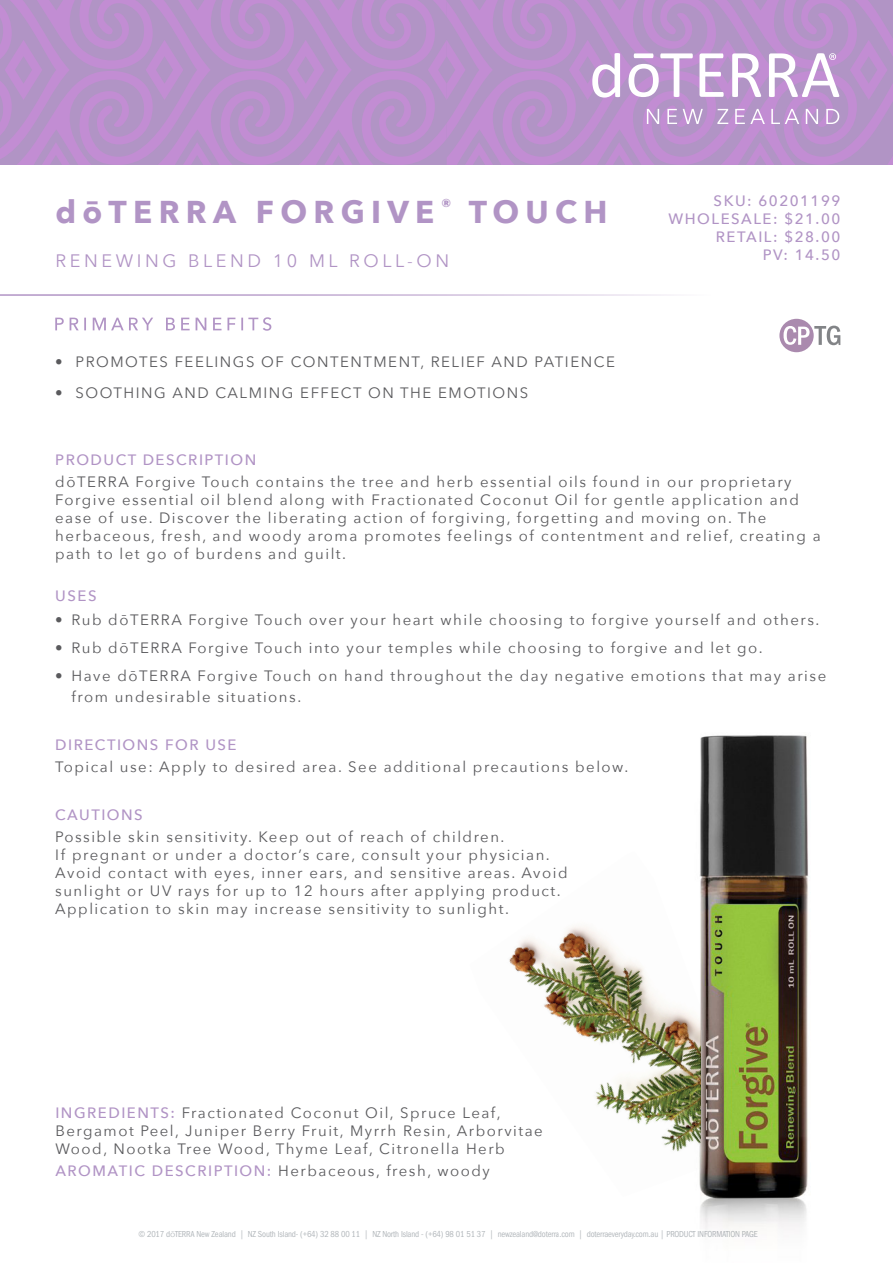
<style>
.page{position:relative;width:893px;height:1263px;background:#fff}
.page>*{position:absolute;margin:0;border:0;box-sizing:border-box;transform-origin:0 0}
.t1{font:700 31.5px "Avenir Next";letter-spacing:.2em;color:#b194c5}
.t2{font:18px "Avenir Next";letter-spacing:.2em;color:#b194c5}
.Body{font:15px/18px "Avenir Next";letter-spacing:.1em;color:#5a5a5d}
.Oil_Attribute_Panel{font:15px/18px "Avenir Next";letter-spacing:.1em;color:#5a5a5d}
.Directions_Bold_Attr{font:15px "Avenir Next";letter-spacing:.1em;color:#5a5a5d}
.Tag_details{font:500 15px/18px "Avenir Next";letter-spacing:.1em;color:#b194c5;text-align:right}
.Purple_Headers{font:500 15px "Avenir Next";letter-spacing:.1em;color:#b194c5}
.t3{font:condensed 9px "Franklin Gothic";letter-spacing:-.02em;color:#b2b7bb;scale:.96 1}
.s1{font-weight:500;color:#b194c5}
.s2{font-family:"Avenir Next";font-stretch:normal}
</style>
<div class="page">
<svg style="left:0;top:0;width:893px;height:165px;background:#ba94cc"></svg>
<img style="left:509px;top:938px;width:49px;height:79px">
<hr style="left:0;top:294px;width:840px;height:2px;background:#b194c5">
<svg style="left:55px;top:317px;width:216px;height:14px"></svg>
<svg style="left:779px;top:319px;width:61px;height:33px"></svg>
<img style="left:558px;top:735px;width:251px;height:494px">
<p class="t1" style="left:55px;top:185px;width:553px">dōTERRA FORGIVE <sup>®</sup> TOUCH</p>
<p class="t2" style="left:55px;top:245px;width:395px">RENEWING BLEND 10 ML ROLL-ON</p>
<p class="Body" style="left:55px;top:352px;width:561px">• PROMOTES FEELINGS OF CONTENTMENT, RELIEF AND PATIENCE</p>
<p class="Body" style="left:55px;top:383px;width:474px">• SOOTHING AND CALMING EFFECT ON THE EMOTIONS</p>
<p class="Tag_details" style="left:669px;top:191px;width:173px">SKU: 60201199<br>WHOLESALE: $21.00<br>RETAIL: $28.00<br>PV: 14.50</p>
<p class="Purple_Headers" style="left:55px;top:447px;width:203px">PRODUCT DESCRIPTION</p>
<p class="Body" style="left:55px;top:472px;width:767px">dōTERRA Forgive Touch contains the tree and herb essential oils found in our proprietary Forgive essential oil blend along with Fractionated Coconut Oil for gentle application and ease of use. Discover the liberating action of forgiving, forgetting and moving on. The herbaceous, fresh, and woody aroma promotes feelings of contentment and relief, creating a path to let go of burdens and guilt.</p>
<p class="Purple_Headers" style="left:55px;top:583px;width:43px">USES</p>
<p class="Body" style="left:55px;top:610px;width:766px">• Rub dōTERRA Forgive Touch over your heart while choosing to forgive yourself and others.</p>
<p class="Body" style="left:55px;top:638px;width:709px">• Rub dōTERRA Forgive Touch into your temples while choosing to forgive and let go.</p>
<p class="Body" style="left:71px;top:664px;width:756px;line-height:21px;text-indent:-16px">• Have dōTERRA Forgive Touch on hand throughout the day negative emotions that may arise from undesirable situations.</p>
<p class="Purple_Headers" style="left:55px;top:732px;width:183px">DIRECTIONS FOR USE</p>
<p class="Directions_Bold_Attr" style="left:55px;top:754px;width:575px">Topical use: Apply to desired area. See additional precautions below.</p>
<p class="Purple_Headers" style="left:55px;top:802px;width:89px">CAUTIONS</p>
<p class="Body" style="left:55px;top:827px;width:514px">Possible skin sensitivity. Keep out of reach of children.<br>If pregnant or under a doctor’s care, consult your physician.<br>Avoid contact with eyes, inner ears, and sensitive areas. Avoid sunlight or UV rays for up to 12 hours after applying product.<br>Application to skin may increase sensitivity to sunlight.</p>
<p class="Oil_Attribute_Panel" style="left:55px;top:1103px;width:489px"><span class="s1">INGREDIENTS:</span> Fractionated Coconut Oil, Spruce Leaf,<br>Bergamot Peel, Juniper Berry Fruit, Myrrh Resin, Arborvitae<br>Wood, Nootka Tree Wood, Thyme Leaf, Citronella Herb</p>
<p class="Oil_Attribute_Panel" style="left:55px;top:1161px;width:436px"><span class="s1">AROMATIC DESCRIPTION:</span> Herbaceous, fresh, woody</p>
<p class="t3" style="left:138px;top:1229px;width:647px">© 2017 d<span class="s2">ō</span>TERRA New Zealand | NZ South Island- (+64) 32 88 00 11 | NZ North Island - (+64) 98 01 51 37 | newzealand@doterra.com | doterraeveryday.com.au | PRODUCT INFORMATION PAGE</p>
</div>
